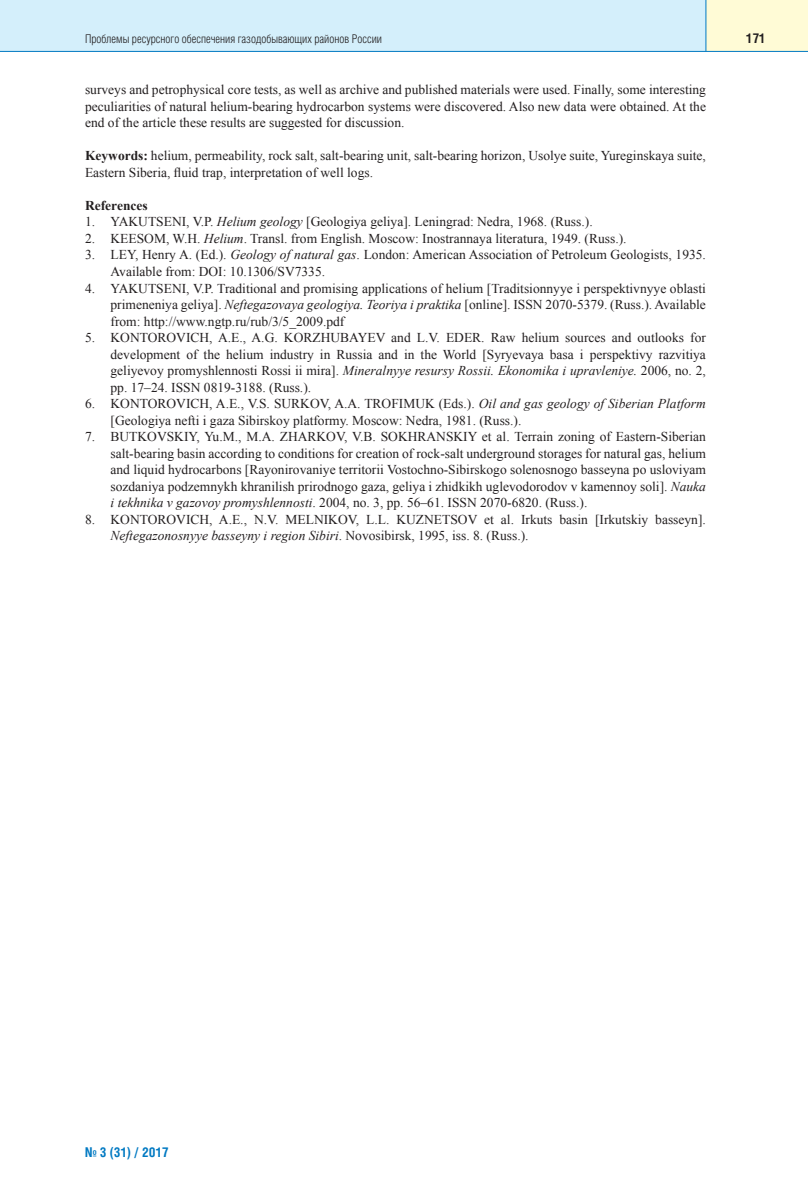
<style>
.page{position:relative;width:808px;height:1191px;background:#fff}
.page>*{position:absolute;margin:0;border:0;box-sizing:border-box;transform-origin:0 0}
.t1{font:13.5px/16.5px "Times New Roman";color:#231f20;text-align:justify}
.t2{font:700 13.5px "Helios Cond";color:#0079c2}
.t3{font:700 13.5px "Times New Roman";color:#231f20}
.t4{font:700 13.5px "Helios Cond";color:#231f20}
.t5{font:300 12px "Helios Cond";color:#231f20}
.s1{font-weight:700}
.s2{font-style:italic}
</style>
<div class="page">
<div style="left:0;top:0;width:706px;height:51px;background:#d4effb"></div>
<div style="left:706px;top:0;width:102px;height:51px;background:#fffbd6"></div>
<hr style="left:0;top:51px;width:808px;height:1px;background:#0079c2">
<hr style="left:705px;top:0;width:1px;height:51px;background:#0079c2">
<p class="t5" style="left:85px;top:34px;width:298px">Проблемы ресурсного обеспечения газодобывающих районов России</p>
<p class="t4" style="left:746px;top:33px;width:21px">171</p>
<p class="t1" style="left:85px;top:82px;width:622px">surveys and petrophysical core tests, as well as archive and published materials were used. Finally, some interesting peculiarities of natural helium-bearing hydrocarbon systems were discovered. Also new data were obtained. At the end of the article these results are suggested for discussion.</p>
<p class="t1" style="left:85px;top:148px;width:622px"><span class="s1">Keywords:</span> helium, permeability, rock salt, salt-bearing unit, salt-bearing horizon, Usolye suite, Yureginskaya suite,<br>Eastern Siberia, fluid trap, interpretation of well logs.</p>
<p class="t3" style="left:85px;top:198px;width:64px">References</p>
<p class="t1" style="left:85px;top:214px;width:509px">1. YAKUTSENI, V.P. <span class="s2">Helium geology</span> [Geologiya geliya]. Leningrad: Nedra, 1968. (Russ.).</p>
<p class="t1" style="left:85px;top:230px;width:543px">2. KEESOM, W.H. <span class="s2">Helium</span>. Transl. from English. Moscow: Inostrannaya literatura, 1949. (Russ.).</p>
<p class="t1" style="left:111px;top:247px;width:597px;text-indent:-26px">3. LEY, Henry A. (Ed.). <span class="s2">Geology of natural gas</span>. London: American Association of Petroleum Geologists, 1935.<br>Available from: DOI: 10.1306/SV7335.</p>
<p class="t1" style="left:111px;top:280px;width:597px;text-indent:-26px">4. YAKUTSENI, V.P. Traditional and promising applications of helium [Traditsionnyye i perspektivnyye oblasti primeneniya geliya]. <span class="s2">Neftegazovaya geologiya. Teoriya i praktika</span> [online]. ISSN 2070-5379. (Russ.). Available from: http://www.ngtp.ru/rub/3/5_2009.pdf</p>
<p class="t1" style="left:111px;top:329px;width:597px;text-indent:-26px">5. KONTOROVICH, A.E., A.G. KORZHUBAYEV and L.V. EDER. Raw helium sources and outlooks for development of the helium industry in Russia and in the World [Syryevaya basa i perspektivy razvitiya geliyevoy promyshlennosti Rossi ii mira]. <span class="s2">Mineralnyye resursy Rossii. Ekonomika i upravleniye.</span> 2006, no. 2, pp. 17–24. ISSN 0819-3188. (Russ.).</p>
<p class="t1" style="left:111px;top:395px;width:597px;text-indent:-26px">6. KONTOROVICH, A.E., V.S. SURKOV, A.A. TROFIMUK (Eds.). <span class="s2">Oil and gas geology of Siberian Platform </span>[Geologiya nefti i gaza Sibirskoy platformy. Moscow: Nedra, 1981. (Russ.).</p>
<p class="t1" style="left:111px;top:428px;width:597px;text-indent:-26px">7. BUTKOVSKIY, Yu.M., M.A. ZHARKOV, V.B. SOKHRANSKIY et al. Terrain zoning of Eastern-Siberian salt-bearing basin according to conditions for creation of rock-salt underground storages for natural gas, helium and liquid hydrocarbons [Rayonirovaniye territorii Vostochno-Sibirskogo solenosnogo basseyna po usloviyam sozdaniya podzemnykh khranilish prirodnogo gaza, geliya i zhidkikh uglevodorodov v kamennoy soli]. <span class="s2">Nauka i tekhnika v gazovoy promyshlennosti</span>. 2004, no. 3, pp. 56–61. ISSN 2070-6820. (Russ.).</p>
<p class="t1" style="left:111px;top:511px;width:597px;text-indent:-26px">8. KONTOROVICH, A.E., N.V. MELNIKOV, L.L. KUZNETSOV et al. Irkuts basin [Irkutskiy basseyn].<br><span class="s2">Neftegazonosnyye basseyny i region Sibiri</span>. Novosibirsk, 1995, iss. 8. (Russ.).</p>
<p class="t2" style="left:85px;top:1147px;width:85px">№ 3 (31) / 2017</p>
</div>
